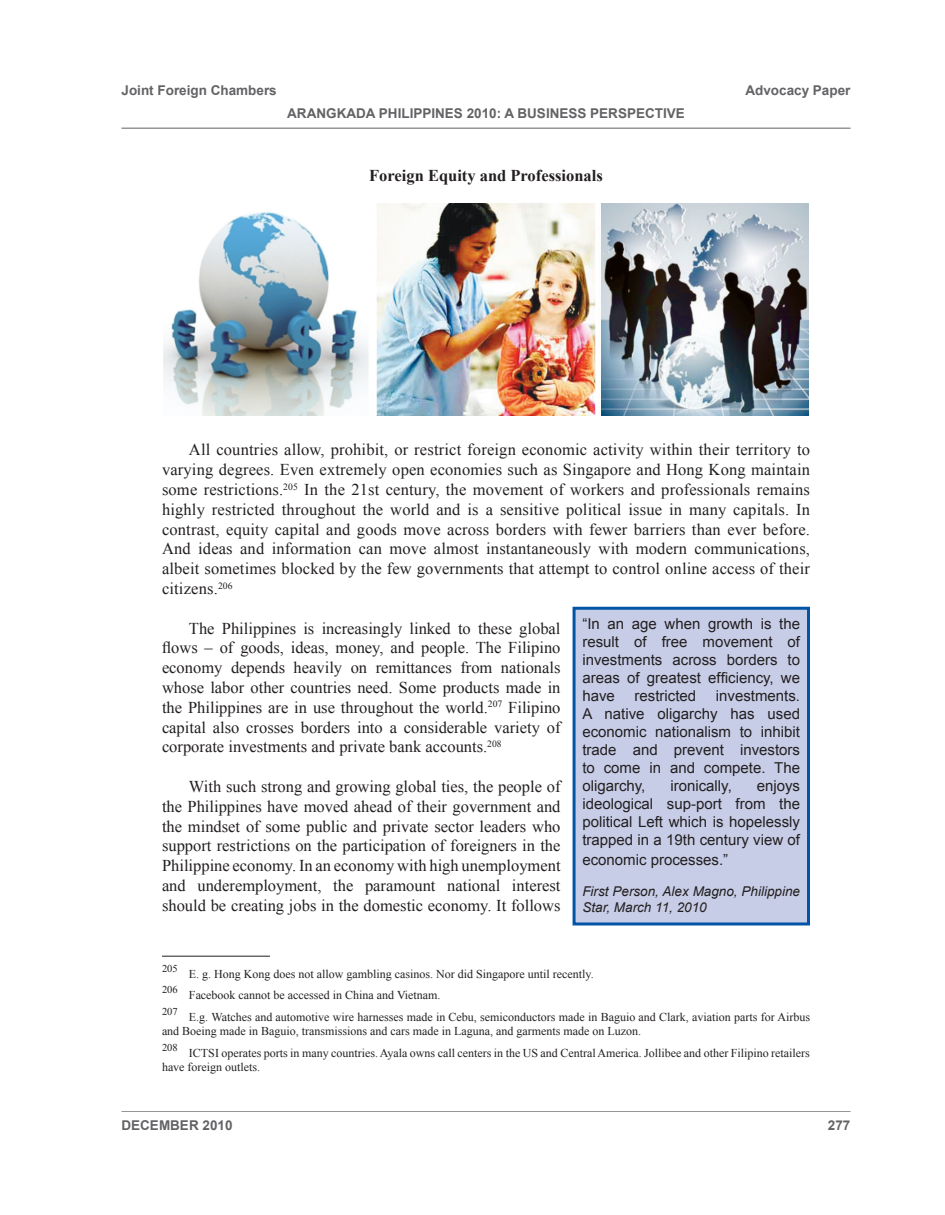
<style>
.page{position:relative;width:945px;height:1215px;background:#fff}
.page>*{position:absolute;margin:0;border:0;box-sizing:border-box;transform-origin:0 0}
.t1{font:16.5px/19.8px "Times New Roman";color:#231f20;text-align:justify}
.t2{font:700 16.5px "Times New Roman";color:#231f20}
.t3{font:15px/18px "Arial";color:#231f20;text-align:justify}
.t4{font:700 13.5px "Arial";color:#636366}
.t5{font:italic 13.5px/16.2px "Arial";color:#231f20}
.FOOTNOTE{font:12px/14.4px "Times New Roman";color:#231f20}
.FOOTNOTE-2{font:10.5px "Times New Roman";color:#231f20}
</style>
<div class="page">
<hr style="left:122px;top:128px;width:728px;height:1px;background:#939598">
<hr style="left:122px;top:1111px;width:728px;height:1px;background:#939598">
<img style="left:163px;top:204px;width:646px;height:212px">
<hr style="left:162px;top:956px;width:108px;height:1px;background:#231f20">
<div style="left:573px;top:607px;width:237px;height:318px;background:#c7cde7;border:3px solid #0154a6"></div>
<p class="t4" style="left:122px;top:81px;width:157px">Joint Foreign Chambers</p>
<p class="t4" style="left:745px;top:81px;width:107px">Advocacy Paper</p>
<p class="t4" style="left:287px;top:104px;width:399px">ARANGKADA PHILIPPINES 2010: A BUSINESS PERSPECTIVE</p>
<p class="t2" style="left:369px;top:164px;width:235px">Foreign Equity and Professionals</p>
<p class="t1" style="left:162px;top:440px;width:650px;text-indent:27px">All countries allow, prohibit, or restrict foreign economic activity within their territory to varying degrees. Even extremely open economies such as Singapore and Hong Kong maintain some restrictions.<sup>205</sup> In the 21st century, the movement of workers and professionals remains highly restricted throughout the world and is a sensitive political issue in many capitals. In contrast, equity capital and goods move across borders with fewer barriers than ever before.<br>And ideas and information can move almost instantaneously with modern communications, albeit sometimes blocked by the few governments that attempt to control online access of their citizens.<sup>206</sup></p>
<p class="t1" style="left:162px;top:618px;width:400px;text-indent:27px">The Philippines is increasingly linked to these global flows – of goods, ideas, money, and people. The Filipino economy depends heavily on remittances from nationals whose labor other countries need. Some products made in the Philippines are in use throughout the world.<sup>207</sup> Filipino capital also crosses borders into a considerable variety of corporate investments and private bank accounts.<sup>208</sup></p>
<p class="t1" style="left:162px;top:776px;width:400px;text-indent:27px">With such strong and growing global ties, the people of the Philippines have moved ahead of their government and the mindset of some public and private sector leaders who support restrictions on the participation of foreigners in the Philippine economy. In an economy with high unemployment and underemployment, the paramount national interest should be creating jobs in the domestic economy. It follows</p>
<p class="t3" style="left:582px;top:615px;width:219px">“In an age when growth is the result of free movement of investments across borders to areas of greatest efficiency, we have</p>
<p class="t3" style="left:582px;top:687px;width:219px;text-indent:134px">investments.<br>A native oligarchy has used economic nationalism to inhibit trade and prevent investors to come in and compete. The oligarchy,</p>
<p class="t3" style="left:635px;top:687px;width:63px">restricted</p>
<p class="t3" style="left:582px;top:777px;width:219px;text-indent:174px">enjoys ideological sup-port from the political Left which is hopelessly trapped in a 19th century view of</p>
<p class="t3" style="left:582px;top:851px;width:147px">economic processes.”</p>
<p class="t5" style="left:582px;top:883px;width:219px">First Person, Alex Magno, Philippine<br>Star, March 11, 2010</p>
<p class="t3" style="left:670px;top:777px;width:63px">ironically,</p>
<p class="FOOTNOTE-2" style="left:162px;top:961px;width:17px">205</p>
<p class="FOOTNOTE-2" style="left:162px;top:983px;width:17px">206</p>
<p class="FOOTNOTE" style="left:189px;top:966px;width:406px">E. g. Hong Kong does not allow gambling casinos. Nor did Singapore until recently.</p>
<p class="FOOTNOTE" style="left:189px;top:988px;width:253px">Facebook cannot be accessed in China and Vietnam.</p>
<p class="FOOTNOTE-2" style="left:162px;top:1004px;width:17px">207</p>
<p class="FOOTNOTE" style="left:162px;top:1010px;width:650px;text-indent:27px">E.g. Watches and automotive wire harnesses made in Cebu, semiconductors made in Baguio and Clark, aviation parts for Airbus and Boeing made in Baguio, transmissions and cars made in Laguna, and garments made on Luzon.</p>
<p class="FOOTNOTE-2" style="left:162px;top:1040px;width:17px">208</p>
<p class="FOOTNOTE" style="left:162px;top:1046px;width:649px;text-indent:27px">ICTSI operates ports in many countries. Ayala owns call centers in the US and Central America. Jollibee and other Filipino retailers have foreign outlets.</p>
<p class="t4" style="left:122px;top:1117px;width:113px">DECEMBER 2010</p>
<p class="t4" style="left:828px;top:1117px;width:24px">277</p>
</div>
